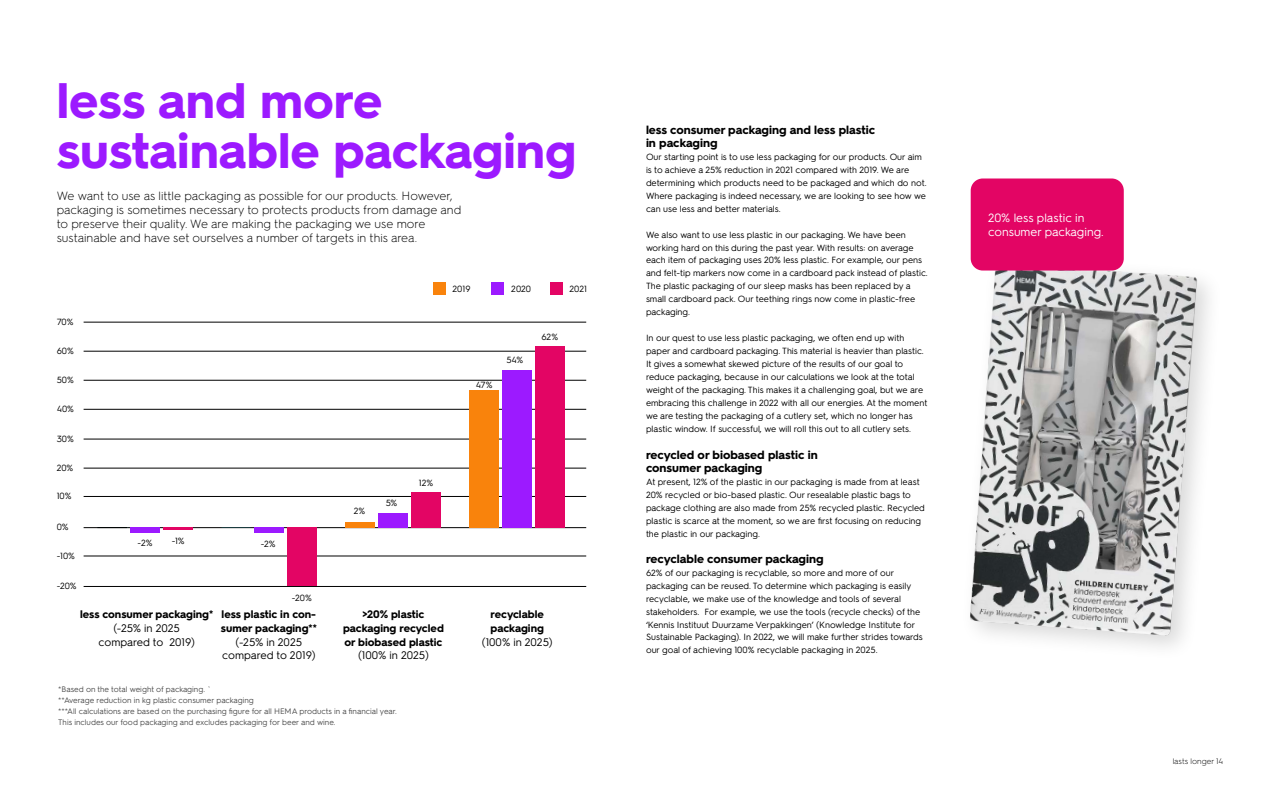
<style>
.page{position:relative;width:1280px;height:800px;background:#fff}
.page>*{position:absolute;margin:0;border:0;box-sizing:border-box;transform-origin:0 0}
.t1{font:700 50px/50px "Hurme HEMABETA220425";color:#9c1aff}
.t2{font:300 12px/14px "Hurme HEMABETA220425";color:#000}
.t3{font:700 12px/13px "Hurme HEMABETA220425";color:#000}
.t4{font:12px/14px "Hurme HEMABETA220425";color:#fff}
.t5{font:700 11px/13.7px "Hurme HEMABETA220425";color:#000}
.t6{font:11px/13.7px "Hurme HEMABETA220425";color:#000;text-align:center}
.t7{font:9px/13px "Hurme HEMABETA220425";color:#000}
.t8{font:8px/11px "Hurme HEMABETA220425";color:#4d4d4d}
.t9{font:300 8px "Hurme HEMABETA220425";color:#000}
</style>
<div class="page">
<div style="left:960px;top:252px;width:264px;height:410px;background:#000;opacity:.15"></div>
<img style="left:970px;top:262px;width:228px;height:374px">
<hr style="left:84px;top:322px;width:502px;height:1px;background:#000">
<hr style="left:84px;top:351px;width:502px;height:1px;background:#000">
<hr style="left:84px;top:380px;width:502px;height:1px;background:#000">
<hr style="left:84px;top:409px;width:502px;height:1px;background:#000">
<hr style="left:84px;top:439px;width:502px;height:1px;background:#000">
<hr style="left:84px;top:468px;width:502px;height:1px;background:#000">
<hr style="left:84px;top:496px;width:502px;height:1px;background:#000">
<hr style="left:84px;top:527px;width:502px;height:1px;background:#000">
<hr style="left:84px;top:556px;width:502px;height:1px;background:#000">
<hr style="left:84px;top:586px;width:502px;height:1px;background:#000">
<hr style="left:163px;top:527px;width:30px;height:3px;background:#e30564">
<div style="left:287px;top:528px;width:30px;height:58px;background:#e30564"></div>
<div style="left:411px;top:492px;width:30px;height:36px;background:#e30564"></div>
<div style="left:535px;top:346px;width:30px;height:182px;background:#e30564"></div>
<div style="left:130px;top:528px;width:30px;height:5px;background:#9c1aff"></div>
<div style="left:254px;top:528px;width:30px;height:5px;background:#9c1aff"></div>
<div style="left:378px;top:513px;width:30px;height:15px;background:#9c1aff"></div>
<div style="left:502px;top:370px;width:30px;height:158px;background:#9c1aff"></div>
<div style="left:345px;top:522px;width:30px;height:6px;background:#f9830c"></div>
<div style="left:469px;top:390px;width:30px;height:138px;background:#f9830c"></div>
<div style="left:433px;top:282px;width:12px;height:12px;background:#f9830c"></div>
<div style="left:492px;top:282px;width:12px;height:12px;background:#9c1aff"></div>
<div style="left:550px;top:282px;width:12px;height:12px;background:#e30564"></div>
<div style="left:971px;top:179px;width:153px;height:92px;background:#e30564;border-radius:12px"></div>
<h1 class="t1" style="left:57px;top:73px;width:521px">less and more sustainable packaging</h1>
<p class="t2" style="left:57px;top:188px;width:406px">We want to use as little packaging as possible for our products. However, packaging is sometimes necessary to protects products from damage and to preserve their quality. We are making the packaging we use more sustainable and have set ourselves a number of targets in this area.</p>
<p class="t7" style="left:453px;top:282px;width:20px">2019</p>
<p class="t7" style="left:511px;top:282px;width:21px">2020</p>
<p class="t7" style="left:569px;top:282px;width:19px">2021</p>
<p class="t7" style="left:57px;top:315px;width:18px">70%</p>
<p class="t7" style="left:57px;top:344px;width:19px">60%</p>
<p class="t7" style="left:57px;top:373px;width:19px">50%</p>
<p class="t7" style="left:57px;top:402px;width:19px">40%</p>
<p class="t7" style="left:57px;top:431px;width:19px">30%</p>
<p class="t7" style="left:57px;top:460px;width:18px">20%</p>
<p class="t7" style="left:57px;top:489px;width:16px">10%</p>
<p class="t7" style="left:57px;top:520px;width:13px">0%</p>
<p class="t7" style="left:57px;top:548px;width:20px">-10%</p>
<p class="t7" style="left:57px;top:579px;width:22px">-20%</p>
<p class="t7" style="left:138px;top:536px;width:16px">-2%</p>
<p class="t7" style="left:172px;top:534px;width:15px">-1%</p>
<p class="t5" style="left:80px;top:607px;width:134px">less consumer packaging*</p>
<p class="t6" style="left:98px;top:621px;width:98px">(-25% in 2025 compared to 2019)</p>
<p class="t7" style="left:261px;top:537px;width:16px">-2%</p>
<p class="t7" style="left:292px;top:590px;width:22px">-20%</p>
<p class="t5" style="left:221px;top:607px;width:97px">less plastic in con&shy;sumer packaging**</p>
<p class="t6" style="left:222px;top:634px;width:95px">(-25% in 2025 compared to 2019)</p>
<p class="t7" style="left:354px;top:504px;width:13px">2%</p>
<p class="t7" style="left:386px;top:496px;width:13px">5%</p>
<p class="t7" style="left:419px;top:476px;width:16px">12%</p>
<p class="t5" style="left:343px;top:607px;width:102px;text-align:center">&gt;20% plastic packaging recycled or biobased plastic</p>
<p class="t6" style="left:358px;top:648px;width:72px">(100% in 2025)</p>
<p class="t8" style="left:58px;top:683px;width:340px">*Based on the total weight of packaging. `<br>**Average reduction in kg plastic consumer packaging<br>***All calculations are based on the purchasing figure for all HEMA products in a financial year.<br>This includes our food packaging and excludes packaging for beer and wine.</p>
<p class="t7" style="left:476px;top:377px;width:18px">47%</p>
<p class="t7" style="left:506px;top:352px;width:18px">54%</p>
<p class="t7" style="left:542px;top:330px;width:18px">62%</p>
<p class="t5" style="left:491px;top:607px;width:55px">recyclable packaging</p>
<p class="t6" style="left:482px;top:634px;width:72px">(100% in 2025)</p>
<h2 class="t3" style="left:646px;top:122px;width:231px">less consumer packaging and less plastic in packaging</h2>
<p class="t7" style="left:646px;top:149px;width:282px">Our starting point is to use less packaging for our products. Our aim is to achieve a 25% reduction in 2021 compared with 2019. We are determining which products need to be packaged and which do not.<br>Where packaging is indeed necessary, we are looking to see how we can use less and better materials.</p>
<p class="t7" style="left:646px;top:227px;width:283px">We also want to use less plastic in our packaging. We have been working hard on this during the past year. With results: on average each item of packaging uses 20% less plastic. For example, our pens and felt-tip markers now come in a cardboard pack instead of plastic.<br>The plastic packaging of our sleep masks has been replaced by a small cardboard pack. Our teething rings now come in plastic-free packaging.</p>
<p class="t7" style="left:646px;top:331px;width:283px">In our quest to use less plastic packaging, we often end up with paper and cardboard packaging. This material is heavier than plastic.<br>It gives a somewhat skewed picture of the results of our goal to reduce packaging, because in our calculations we look at the total weight of the packaging. This makes it a challenging goal, but we are embracing this challenge in 2022 with all our energies. At the moment we are testing the packaging of a cutlery set, which no longer has plastic window. If successful, we will roll this out to all cutlery sets.</p>
<h2 class="t3" style="left:646px;top:447px;width:173px">recycled or biobased plastic in consumer packaging</h2>
<p class="t7" style="left:646px;top:474px;width:280px">At present, 12% of the plastic in our packaging is made from at least 20% recycled or bio-based plastic. Our resealable plastic bags to package clothing are also made from 25% recycled plastic. Recycled plastic is scarce at the moment, so we are first focusing on reducing the plastic in our packaging.</p>
<h2 class="t3" style="left:646px;top:551px;width:179px">recyclable consumer packaging</h2>
<p class="t7" style="left:646px;top:565px;width:278px">62% of our packaging is recyclable, so more and more of our packaging can be reused. To determine which packaging is easily recyclable, we make use of the knowledge and tools of several stakeholders. For example, we use the tools (recycle checks) of the ‘Kennis Instituut Duurzame Verpakkingen’ (Knowledge Institute for Sustainable Packaging). In 2022, we will make further strides towards our goal of achieving 100% recyclable packaging in 2025.</p>
<h2 class="t4" style="left:988px;top:210px;width:117px">20% less plastic in consumer packaging.</h2>
<p class="t9" style="left:1173px;top:756px;width:52px">lasts longer 14</p>
</div>
